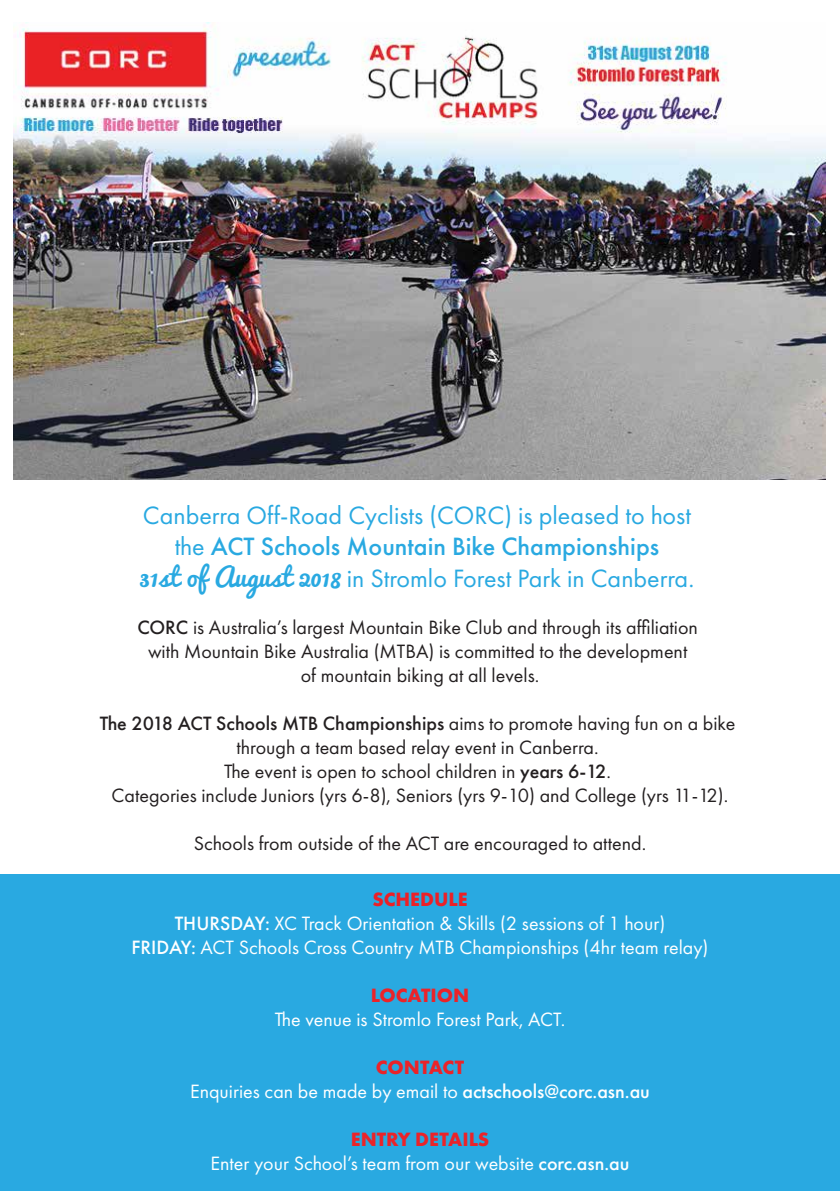
<style>
.page{position:relative;width:840px;height:1191px;background:#fff}
.page>*{position:absolute;margin:0;border:0;box-sizing:border-box;transform-origin:0 0}
.t1{font:26px/31.2px "Futura PT";color:#29a9e1;text-align:center}
.t2{font:20px/24px "Futura PT";color:#231f20;text-align:center}
.t3{font:20px/24px "Futura PT";color:#fff;text-align:center}
.t4{font:700 20px "Futura PT";color:#eb2329}
.s1{font-weight:500}
.s2{font-family:"Pacifico"}
.s3{font-weight:700;color:#ec2027}
.s4{font-weight:700;color:#eb2329}
</style>
<div class="page">
<img style="left:14px;top:22px;width:811px;height:457px">
<div style="left:0;top:874px;width:839px;height:317px;background:#29a9e1"></div>
<h1 class="t1" style="left:139px;top:500px;width:556px">Canberra Off-Road Cyclists (CORC) is pleased to host the <span class="s1">ACT Schools Mountain Bike Championships<br></span><span class="s2">31st of August 2018</span> in Stromlo Forest Park in Canberra.</h1>
<p class="t2" style="left:137px;top:615px;width:561px"><span class="s1">CORC</span> is Australia’s largest Mountain Bike Club and through its affiliation with Mountain Bike Australia (MTBA) is committed to the development<br>of mountain biking at all levels.</p>
<p class="t2" style="left:100px;top:711px;width:636px"><span class="s1">The 2018 ACT Schools MTB Championships</span> aims to promote having fun on a bike through a team based relay event in Canberra.<br>The event is open to school children in <span class="s1">years 6-12</span>.<br>Categories include Juniors (yrs 6-8), Seniors (yrs 9-10) and College (yrs 11-12).</p>
<p class="t2" style="left:193px;top:831px;width:454px">Schools from outside of the ACT are encouraged to attend.</p>
<p class="t3" style="left:131px;top:887px;width:578px"><span class="s3">SCHEDULE<br></span><span class="s1">THURSDAY:</span> XC Track Orientation &amp; Skills (2 sessions of 1 hour)<br><span class="s1">FRIDAY:</span> ACT Schools Cross Country MTB Championships (4hr team relay)</p>
<p class="t4" style="left:370px;top:982px;width:100px">LOCATION</p>
<p class="t3" style="left:274px;top:1007px;width:292px">The venue is Stromlo Forest Park, ACT.</p>
<p class="t3" style="left:190px;top:1055px;width:461px"><span class="s4">CONTACT<br></span>Enquiries can be made by email to <span class="s1">actschools@corc.asn.au</span></p>
<p class="t3" style="left:210px;top:1127px;width:420px"><span class="s4">ENTRY DETAILS<br></span>Enter your School’s team from our website <span class="s1">corc.asn.au</span></p>
</div>
